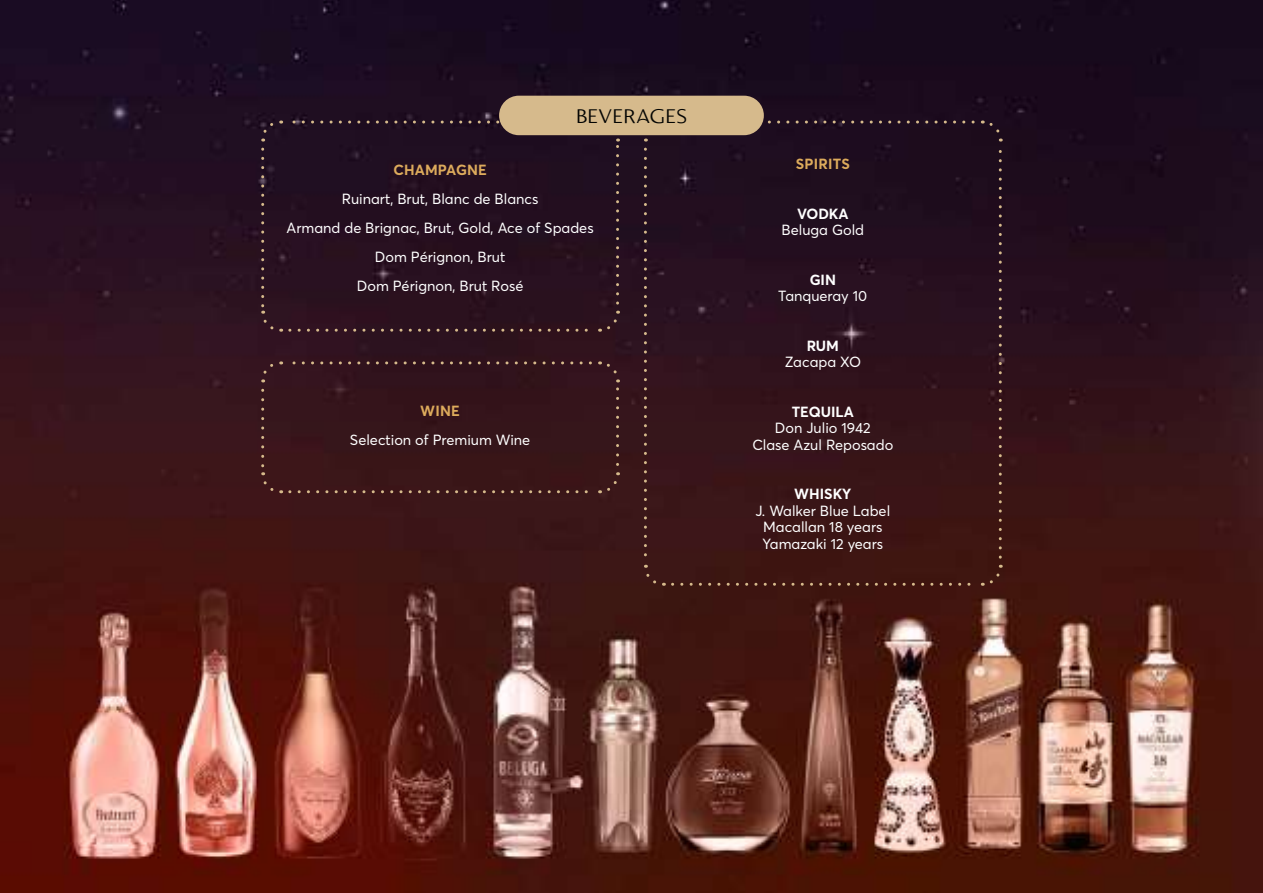
<style>
.page{position:relative;width:1263px;height:893px;background:#fff}
.page>*{position:absolute;margin:0;border:0;box-sizing:border-box;transform-origin:0 0}
.t1{font:22.5px "Atlantis The Royal Headline";color:#040503}
.t2{font:14.55px/29.1px "Averta PE";color:#fff;text-align:center}
.t3{font:700 14.55px "Averta PE";color:#fff}
.t4{font:700 14.55px "Averta PE";letter-spacing:.01em;color:#ddab5c}
</style>
<div class="page">
<img style="left:0;top:0;width:1263px;height:893px">
<svg style="left:261px;top:149px;width:21px;height:184px"></svg>
<div style="left:290px;top:311px;width:331px;height:21px;background:#2c111e"></div>
<svg style="left:599px;top:135px;width:20px;height:168px"></svg>
<svg style="left:260px;top:120px;width:330px;height:22px"></svg>
<div style="left:261px;top:390px;width:21px;height:105px;background:#3d151c"></div>
<div style="left:290px;top:472px;width:331px;height:21px;background:#3b1619"></div>
<div style="left:599px;top:360px;width:20px;height:104px;background:#36151b"></div>
<div style="left:260px;top:361px;width:330px;height:21px;background:#31131d"></div>
<svg style="left:644px;top:149px;width:20px;height:438px"></svg>
<div style="left:672px;top:565px;width:331px;height:21px;background:#3e1610"></div>
<svg style="left:982px;top:119px;width:20px;height:438px"></svg>
<svg style="left:642px;top:120px;width:331px;height:22px"></svg>
<div style="left:499px;top:96px;width:265px;height:39px;background:#d6ba8c;border-radius:20px"></div>
<h1 class="t1" style="left:576px;top:104px;width:111px">BEVERAGES</h1>
<p class="t4" style="left:393px;top:160px;width:95px">CHAMPAGNE</p>
<p class="t2" style="left:287px;top:184px;width:309px">Ruinart, Brut, Blanc de Blancs<br>Armand de Brignac, Brut, Gold, Ace of Spades<br>Dom Pérignon, Brut<br>Dom Pérignon, Brut Rosé</p>
<p class="t4" style="left:420px;top:401px;width:41px">WINE</p>
<p class="t2" style="left:350px;top:425px;width:182px">Selection of Premium Wine</p>
<p class="t4" style="left:796px;top:154px;width:55px">SPIRITS</p>
<p class="t3" style="left:797px;top:204px;width:53px">VODKA</p>
<p class="t2" style="left:781px;top:215px;width:84px">Beluga Gold</p>
<p class="t3" style="left:810px;top:270px;width:28px">GIN</p>
<p class="t2" style="left:778px;top:281px;width:91px">Tanqueray 10</p>
<p class="t3" style="left:807px;top:336px;width:34px">RUM</p>
<p class="t2" style="left:785px;top:347px;width:78px">Zacapa XO</p>
<p class="t3" style="left:792px;top:402px;width:64px">TEQUILA</p>
<p class="t2" style="left:752px;top:419px;width:142px;line-height:16.5px">Don Julio 1942<br>Clase Azul Reposado</p>
<p class="t3" style="left:794px;top:484px;width:59px">WHISKY</p>
<p class="t2" style="left:755px;top:502px;width:136px;line-height:16.5px">J. Walker Blue Label<br>Macallan 18 years<br>Yamazaki 12 years</p>
</div>
